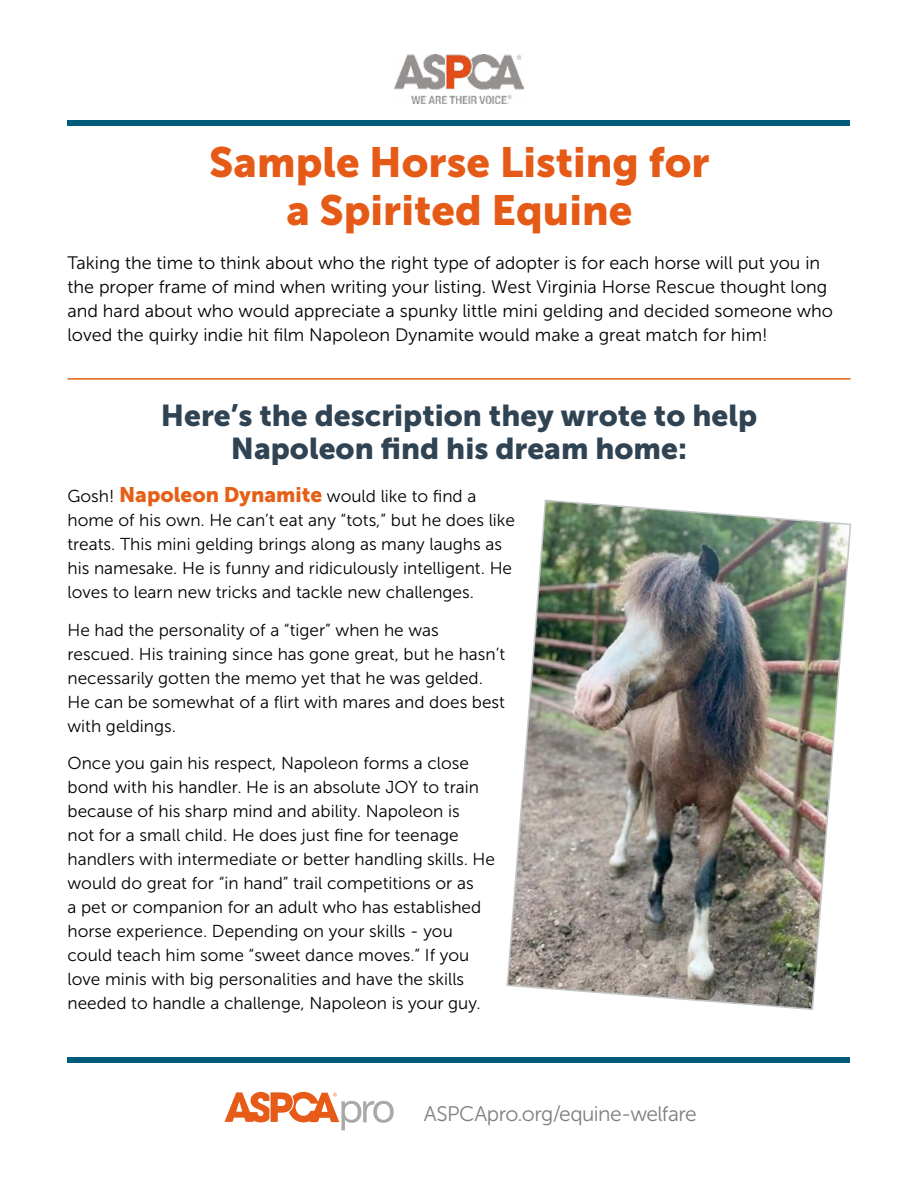
<style>
.page{position:relative;width:918px;height:1188px;background:#fff}
.page>*{position:absolute;margin:0;border:0;box-sizing:border-box;transform-origin:0 0}
.t1{font:42px/48px "Museo Sans 900";color:#e55a17;text-align:center}
.t2{font:30px/33px "Museo Sans 900";color:#2f4353;text-align:center}
.t3{font:21px "Museo Sans 300";letter-spacing:-.025em;color:#827e7d}
.t4{font:18px/24px "Museo Sans 300";color:#000}
.t5{font:17.25px/24px "Museo Sans 300";color:#000}
.s1{font-family:"Museo Sans 900";font-size:21px;color:#e65f17}
</style>
<div class="page">
<hr style="left:68px;top:378px;width:782px;height:2px;background:#e65f17">
<img style="left:506px;top:499px;width:346px;height:511px">
<img style="left:394px;top:54px;width:130px;height:49px">
<svg style="left:224px;top:1092px;width:170px;height:38px"></svg>
<div style="left:68px;top:1057px;width:782px;height:6px;background:#005c7a"></div>
<div style="left:67px;top:120px;width:783px;height:6px;background:#005c7a"></div>
<h1 class="t1" style="left:209px;top:138px;width:502px">Sample Horse Listing for a Spirited Equine</h1>
<p class="t4" style="left:68px;top:251px;width:767px">Taking the time to think about who the right type of adopter is for each horse will put you in the proper frame of mind when writing your listing. West Virginia Horse Rescue thought long and hard about who would appreciate a spunky little mini gelding and decided someone who loved the quirky indie hit film Napoleon Dynamite would make a great match for him!</p>
<h2 class="t2" style="left:161px;top:399px;width:598px">Here’s the description they wrote to help<br>Napoleon find his dream home:</h2>
<p class="t5" style="left:68px;top:485px;width:449px">Gosh! <span class="s1">Napoleon Dynamite</span> would like to find a home of his own. He can’t eat any “tots,” but he does like treats. This mini gelding brings along as many laughs as his namesake. He is funny and ridiculously intelligent. He loves to learn new tricks and tackle new challenges.</p>
<p class="t5" style="left:68px;top:618px;width:439px">He had the personality of a “tiger” when he was rescued. His training since has gone great, but he hasn’t necessarily gotten the memo yet that he was gelded.<br>He can be somewhat of a flirt with mares and does best with geldings.</p>
<p class="t5" style="left:68px;top:752px;width:429px">Once you gain his respect, Napoleon forms a close bond with his handler. He is an absolute JOY to train because of his sharp mind and ability. Napoleon is<br>not for a small child. He does just fine for teenage handlers with intermediate or better handling skills. He would do great for “in hand” trail competitions or as<br>a pet or companion for an adult who has established horse experience. Depending on your skills - you could teach him some “sweet dance moves.” If you love minis with big personalities and have the skills needed to handle a challenge, Napoleon is your guy.</p>
<p class="t3" style="left:424px;top:1103px;width:275px">ASPCApro.org/equine-welfare</p>
</div>
